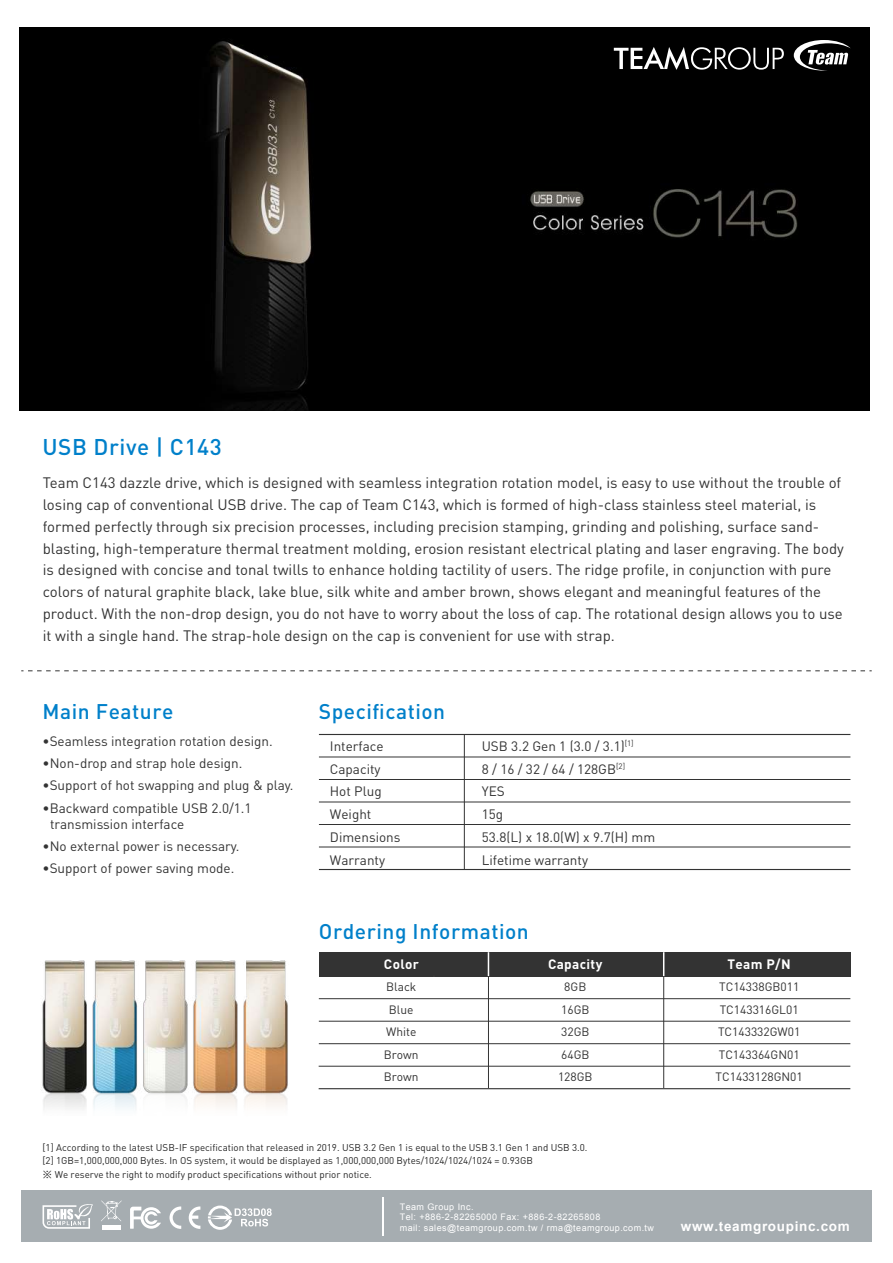
<style>
.page{position:relative;width:893px;height:1263px;background:#fff}
.page>*{position:absolute;margin:0;border:0;box-sizing:border-box;transform-origin:0 0}
.t1{font:500 22.5px "DINOT";letter-spacing:.025em;color:#0080ca}
.t2{font:500 21px "DINOT";letter-spacing:.025em;color:#0080ca}
.t3{font:15px/21.8px "DINOT";color:#333}
.t4{font:13.5px/22.8px "DINOT";color:#333}
.t5{font:700 13.5px "Arial";letter-spacing:.05em;color:#fff}
.t6{font:700 13.5px "DINOT";letter-spacing:.025em;color:#fff}
.t7{font:12px/22.5px "DINOT";color:#333;text-align:center}
.t8{font:9.75px/13.5px "DINOT";color:#262626}
.t9{font:9px/10.5px "Arial";letter-spacing:.05em;color:#fff}
.s1{font-family:"DF Hei Std W5"}
</style>
<div class="page">
<img style="left:19px;top:28px;width:851px;height:382px">
<div style="left:21px;top:1191px;width:851px;height:51px;background:#a6adb1"></div>
<svg style="left:21px;top:670px;width:851px;height:1px"></svg>
<hr style="left:382px;top:1197px;width:1px;height:38px;background:#fff">
<div style="left:319px;top:952px;width:531px;height:24px;background:#333"></div>
<hr style="left:319px;top:998px;width:531px;height:1px;background:#333">
<hr style="left:319px;top:1021px;width:531px;height:1px;background:#333">
<hr style="left:319px;top:1043px;width:531px;height:1px;background:#333">
<hr style="left:319px;top:1066px;width:531px;height:1px;background:#333">
<hr style="left:319px;top:1088px;width:531px;height:1px;background:#333">
<svg style="left:488px;top:952px;width:1px;height:24px"></svg>
<hr style="left:488px;top:976px;width:1px;height:112px;background:#333">
<svg style="left:663px;top:952px;width:1px;height:24px"></svg>
<hr style="left:663px;top:976px;width:1px;height:112px;background:#333">
<hr style="left:319px;top:734px;width:531px;height:1px;background:#333">
<hr style="left:319px;top:757px;width:531px;height:1px;background:#333">
<hr style="left:319px;top:779px;width:531px;height:1px;background:#333">
<hr style="left:319px;top:802px;width:531px;height:1px;background:#333">
<hr style="left:319px;top:824px;width:531px;height:1px;background:#333">
<hr style="left:319px;top:847px;width:531px;height:1px;background:#333">
<hr style="left:319px;top:869px;width:531px;height:1px;background:#333">
<hr style="left:464px;top:734px;width:1px;height:136px;background:#333">
<svg style="left:170px;top:1206px;width:11px;height:23px"></svg>
<svg style="left:189px;top:1206px;width:11px;height:23px"></svg>
<svg style="left:130px;top:1206px;width:31px;height:23px"></svg>
<svg style="left:101px;top:1200px;width:21px;height:21px"></svg>
<hr style="left:102px;top:1226px;width:18px;height:4px;background:#fff">
<svg style="left:43px;top:1204px;width:50px;height:25px"></svg>
<svg style="left:208px;top:1205px;width:64px;height:25px"></svg>
<svg style="left:614px;top:47px;width:170px;height:23px"></svg>
<svg style="left:794px;top:40px;width:57px;height:31px"></svg>
<img style="left:42px;top:960px;width:246px;height:149px">
<h1 class="t1" style="left:43px;top:432px;width:181px">USB Drive | C143</h1>
<p class="t3" style="left:43px;top:471px;width:803px">Team C143 dazzle drive, which is designed with seamless integration rotation model, is easy to use without the trouble of losing cap of conventional USB drive. The cap of Team C143, which is formed of high-class stainless steel material, is formed perfectly through six precision processes, including precision stamping, grinding and polishing, surface sand&shy;blasting, high-temperature thermal treatment molding, erosion resistant electrical plating and laser engraving. The body is designed with concise and tonal twills to enhance holding tactility of users. The ridge profile, in conjunction with pure colors of natural graphite black, lake blue, silk white and amber brown, shows elegant and meaningful features of the product. With the non-drop design, you do not have to worry about the loss of cap. The rotational design allows you to use it with a single hand. The strap-hole design on the cap is convenient for use with strap.</p>
<h2 class="t2" style="left:43px;top:697px;width:132px">Main Feature</h2>
<h2 class="t2" style="left:319px;top:697px;width:128px">Specification</h2>
<p class="t4" style="left:43px;top:729px;width:232px">•Seamless integration rotation design.</p>
<p class="t4" style="left:43px;top:751px;width:201px">•Non-drop and strap hole design.</p>
<p class="t4" style="left:43px;top:774px;width:253px">•Support of hot swapping and plug &amp; play.</p>
<p class="t4" style="left:50px;top:799px;width:203px;line-height:16.2px;text-indent:-8px">•Backward compatible USB 2.0/1.1 transmission interface</p>
<p class="t4" style="left:43px;top:834px;width:199px">•No external power is necessary.</p>
<p class="t4" style="left:43px;top:856px;width:193px">•Support of power saving mode.</p>
<p class="t4" style="left:330px;top:734px;width:72px">Interface<br>Capacity<br>Hot Plug<br>Weight<br>Dimensions<br>Warranty</p>
<p class="t4" style="left:482px;top:734px;width:175px">USB 3.2 Gen 1 (3.0 / 3.1)<sup>[1]<br></sup>8 / 16 / 32 / 64 / 128GB<sup>[2]<br></sup>YES<br>15g<br>53.8(L) x 18.0(W) x 9.7(H) mm<br>Lifetime warranty</p>
<h2 class="t2" style="left:319px;top:917px;width:211px">Ordering Information</h2>
<p class="t6" style="left:384px;top:955px;width:36px">Color</p>
<p class="t6" style="left:548px;top:955px;width:56px">Capacity</p>
<p class="t6" style="left:727px;top:955px;width:65px">Team P/N</p>
<p class="t7" style="left:716px;top:975px;width:89px">TC14338GB011<br>TC143316GL01<br>TC143332GW01<br>TC143364GN01<br>TC1433128GN01</p>
<p class="t7" style="left:558px;top:975px;width:36px">8GB<br>16GB<br>32GB<br>64GB<br>128GB</p>
<p class="t7" style="left:384px;top:975px;width:36px">Black<br>Blue<br>White<br>Brown<br>Brown</p>
<p class="t8" style="left:43px;top:1140px;width:547px">[1] According to the latest USB-IF specification that released in 2019. USB 3.2 Gen 1 is equal to the USB 3.1 Gen 1 and USB 3.0. [2] 1GB=1,000,000,000 Bytes. In OS system, it would be displayed as 1,000,000,000 Bytes/1024/1024/1024 = 0.93GB<br><span class="s1">※</span> We reserve the right to modify product specifications without prior notice.</p>
<p class="t9" style="left:400px;top:1201px;width:256px">Team Group Inc.<br>Tel: +886-2-82265000 Fax: +886-2-82265808<br>mail: sales@teamgroup.com.tw / rma@teamgroup.com.tw</p>
<p class="t5" style="left:681px;top:1217px;width:170px">www.teamgroupinc.com</p>
</div>
